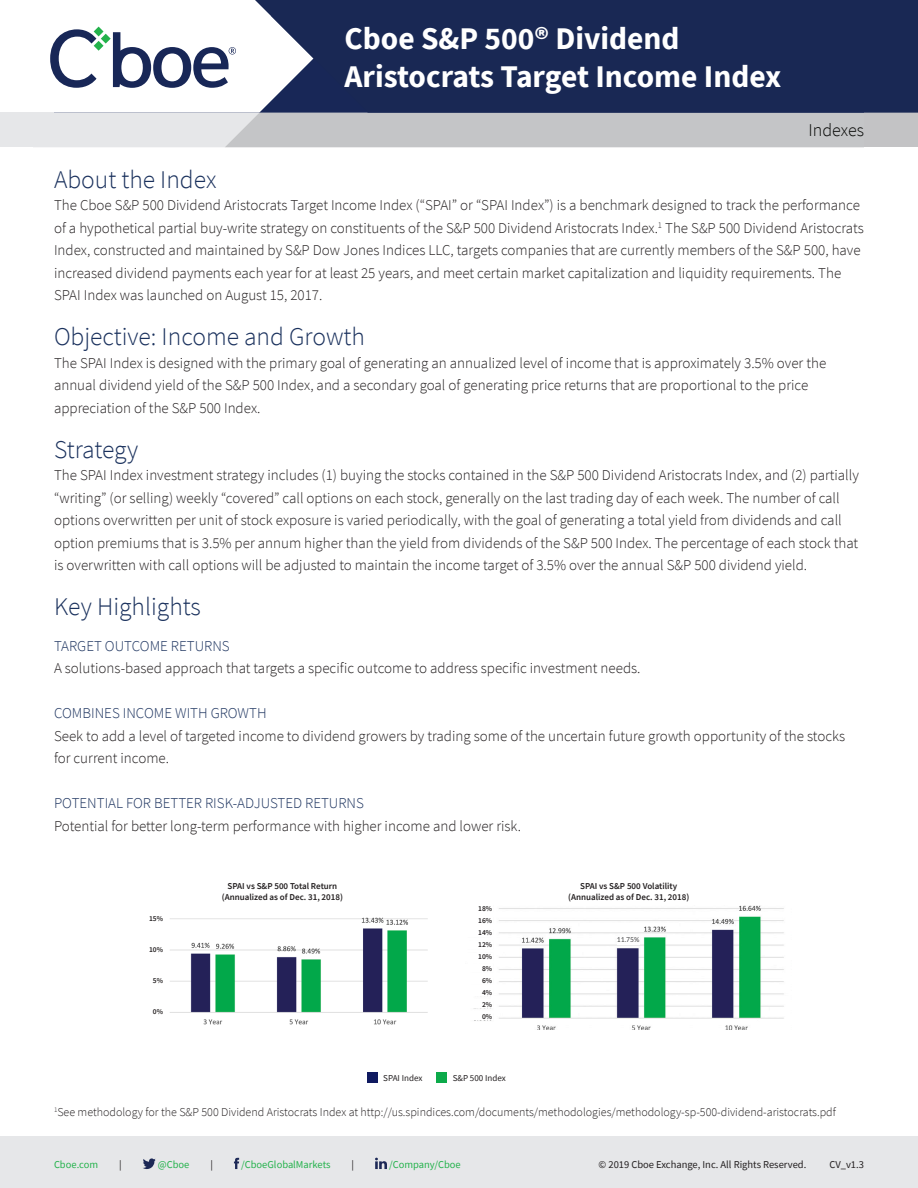
<style>
.page{position:relative;width:918px;height:1188px;background:#fff}
.page>*{position:absolute;margin:0;border:0;box-sizing:border-box;transform-origin:0 0}
.t1{font:700 31.5px/37.8px "Source Sans Pro";color:#fff}
.t2{font:300 25.5px "Source Sans Pro";color:#1a315d}
.t3{font:300 18px "Source Sans Pro";color:#040503}
.t4{font:300 15px/22.5px "Source Sans Pro";color:#231f20}
.t5{font:300 15px "Source Sans Pro";color:#1a315d}
.t6{font:300 12px "Source Sans Pro";color:#231f20}
.t7{font:10.5px "Source Sans Pro";color:#231f20}
.t8{font:10.5px "Source Sans Pro";color:#23b24b}
.t9{font:600 9px "Source Sans Pro";color:#231f20}
.t10{font:9px "Source Sans Pro";color:#231f20}
.t11{font:600 7.5px "Source Sans Pro";color:#231f20}
.t12{font:6.75px "Lato";color:#404041}
</style>
<div class="page">
<svg style="left:0;top:26px;width:864px;height:121px"></svg>
<div style="left:0;top:1136px;width:918px;height:52px;background:#e6e7e9"></div>
<div style="left:0;top:113px;width:54px;height:34px;background:#e6e7e9"></div>
<div style="left:864px;top:113px;width:54px;height:34px;background:#c3c3c5"></div>
<svg style="left:241px;top:0;width:677px;height:113px;background:#28365f"></svg>
<svg style="left:143px;top:1158px;width:13px;height:11px"></svg>
<svg style="left:234px;top:1158px;width:5px;height:11px"></svg>
<svg style="left:375px;top:1158px;width:12px;height:11px"></svg>
<div style="left:368px;top:1072px;width:10px;height:11px;background:#0f1a60"></div>
<div style="left:436px;top:1072px;width:10px;height:11px;background:#0caa4a"></div>
<img style="left:170px;top:917px;width:258px;height:108px">
<img style="left:473px;top:905px;width:311px;height:125px">
<div style="left:461px;top:1013px;width:31px;height:7px;background:#fff"></div>
<div style="left:461px;top:1001px;width:31px;height:7px;background:#fff"></div>
<div style="left:461px;top:989px;width:31px;height:7px;background:#fff"></div>
<div style="left:461px;top:977px;width:31px;height:7px;background:#fff"></div>
<div style="left:461px;top:965px;width:31px;height:7px;background:#fff"></div>
<div style="left:461px;top:953px;width:31px;height:7px;background:#fff"></div>
<div style="left:461px;top:941px;width:31px;height:7px;background:#fff"></div>
<div style="left:461px;top:929px;width:31px;height:7px;background:#fff"></div>
<div style="left:461px;top:917px;width:31px;height:7px;background:#fff"></div>
<div style="left:461px;top:905px;width:31px;height:7px;background:#fff"></div>
<div style="left:617px;top:937px;width:22px;height:7px;background:#fff"></div>
<h1 class="t1" style="left:345px;top:20px;width:438px">Cboe S&amp;P 500® Dividend<br>Aristocrats Target Income Index</h1>
<p class="t3" style="left:809px;top:119px;width:57px">Indexes</p>
<p class="t2" style="left:54px;top:164px;width:164px">About the Index</p>
<p class="t4" style="left:54px;top:194px;width:811px">The Cboe S&amp;P 500 Dividend Aristocrats Target Income Index (“SPAI” or “SPAI Index”) is a benchmark designed to track the performance of a hypothetical partial buy-write strategy on constituents of the S&amp;P 500 Dividend Aristocrats Index.<sup>1</sup> The S&amp;P 500 Dividend Aristocrats Index, constructed and maintained by S&amp;P Dow Jones Indices LLC, targets companies that are currently members of the S&amp;P 500, have increased dividend payments each year for at least 25 years, and meet certain market capitalization and liquidity requirements. The SPAI Index was launched on August 15, 2017.</p>
<p class="t2" style="left:54px;top:321px;width:312px">Objective: Income and Growth</p>
<p class="t4" style="left:54px;top:351px;width:774px">The SPAI Index is designed with the primary goal of generating an annualized level of income that is approximately 3.5% over the annual dividend yield of the S&amp;P 500 Index, and a secondary goal of generating price returns that are proportional to the price appreciation of the S&amp;P 500 Index.</p>
<p class="t2" style="left:54px;top:434px;width:86px">Strategy</p>
<p class="t4" style="left:54px;top:464px;width:806px">The SPAI Index investment strategy includes (1) buying the stocks contained in the S&amp;P 500 Dividend Aristocrats Index, and (2) partially “writing” (or selling) weekly “covered” call options on each stock, generally on the last trading day of each week. The number of call options overwritten per unit of stock exposure is varied periodically, with the goal of generating a total yield from dividends and call option premiums that is 3.5% per annum higher than the yield from dividends of the S&amp;P 500 Index. The percentage of each stock that is overwritten with call options will be adjusted to maintain the income target of 3.5% over the annual S&amp;P 500 dividend yield.</p>
<p class="t2" style="left:54px;top:591px;width:148px">Key Highlights</p>
<p class="t5" style="left:54px;top:636px;width:177px">TARGET OUTCOME RETURNS</p>
<p class="t4" style="left:54px;top:657px;width:588px">A solutions-based approach that targets a specific outcome to address specific investment needs.</p>
<p class="t5" style="left:54px;top:704px;width:214px">COMBINES INCOME WITH GROWTH</p>
<p class="t4" style="left:54px;top:724px;width:793px">Seek to add a level of targeted income to dividend growers by trading some of the uncertain future growth opportunity of the stocks for current income.</p>
<p class="t5" style="left:54px;top:794px;width:312px">POTENTIAL FOR BETTER RISK-ADJUSTED RETURNS</p>
<p class="t4" style="left:54px;top:814px;width:469px">Potential for better long-term performance with higher income and lower risk.</p>
<p class="t9" style="left:228px;top:880px;width:111px">SPAI vs S&amp;P 500 Total Return</p>
<p class="t9" style="left:222px;top:891px;width:123px">(Annualized as of Dec. 31, 2018)</p>
<p class="t9" style="left:580px;top:880px;width:99px">SPAI vs S&amp;P 500 Volatility</p>
<p class="t9" style="left:568px;top:891px;width:123px">(Annualized as of Dec. 31, 2018)</p>
<p class="t11" style="left:478px;top:904px;width:16px">18%</p>
<p class="t11" style="left:149px;top:914px;width:16px">15%</p>
<p class="t11" style="left:478px;top:916px;width:16px">16%</p>
<p class="t11" style="left:149px;top:945px;width:16px">10%</p>
<p class="t11" style="left:478px;top:928px;width:16px">14%</p>
<p class="t11" style="left:478px;top:940px;width:16px">12%</p>
<p class="t12" style="left:617px;top:936px;width:24px">11.75%</p>
<p class="t11" style="left:478px;top:952px;width:16px">10%</p>
<p class="t11" style="left:482px;top:964px;width:12px">8%</p>
<p class="t11" style="left:153px;top:976px;width:12px">5%</p>
<p class="t11" style="left:482px;top:976px;width:12px">6%</p>
<p class="t11" style="left:482px;top:988px;width:12px">4%</p>
<p class="t11" style="left:153px;top:1007px;width:12px">0%</p>
<p class="t11" style="left:482px;top:1000px;width:12px">2%</p>
<p class="t11" style="left:482px;top:1012px;width:12px">0%</p>
<p class="t10" style="left:383px;top:1072px;width:41px">SPAI Index</p>
<p class="t10" style="left:453px;top:1072px;width:55px">S&amp;P 500 Index</p>
<p class="t6" style="left:54px;top:1105px;width:783px"><sup>1</sup>See methodology for the S&amp;P 500 Dividend Aristocrats Index at http://us.spindices.com/documents/methodologies/methodology-sp-500-dividend-aristocrats.pdf</p>
<p class="t8" style="left:54px;top:1157px;width:46px">Cboe.com</p>
<p class="t7" style="left:119px;top:1157px;width:4px">|</p>
<p class="t8" style="left:158px;top:1157px;width:33px">@Cboe</p>
<p class="t7" style="left:210px;top:1157px;width:4px">|</p>
<p class="t8" style="left:241px;top:1157px;width:91px">/CboeGlobalMarkets</p>
<p class="t7" style="left:352px;top:1157px;width:4px">|</p>
<p class="t8" style="left:389px;top:1157px;width:73px">/Company/Cboe</p>
<p class="t7" style="left:599px;top:1157px;width:209px">© 2019 Cboe Exchange, Inc. All Rights Reserved.</p>
<p class="t7" style="left:829px;top:1157px;width:36px">CV_v1.3</p>
</div>
